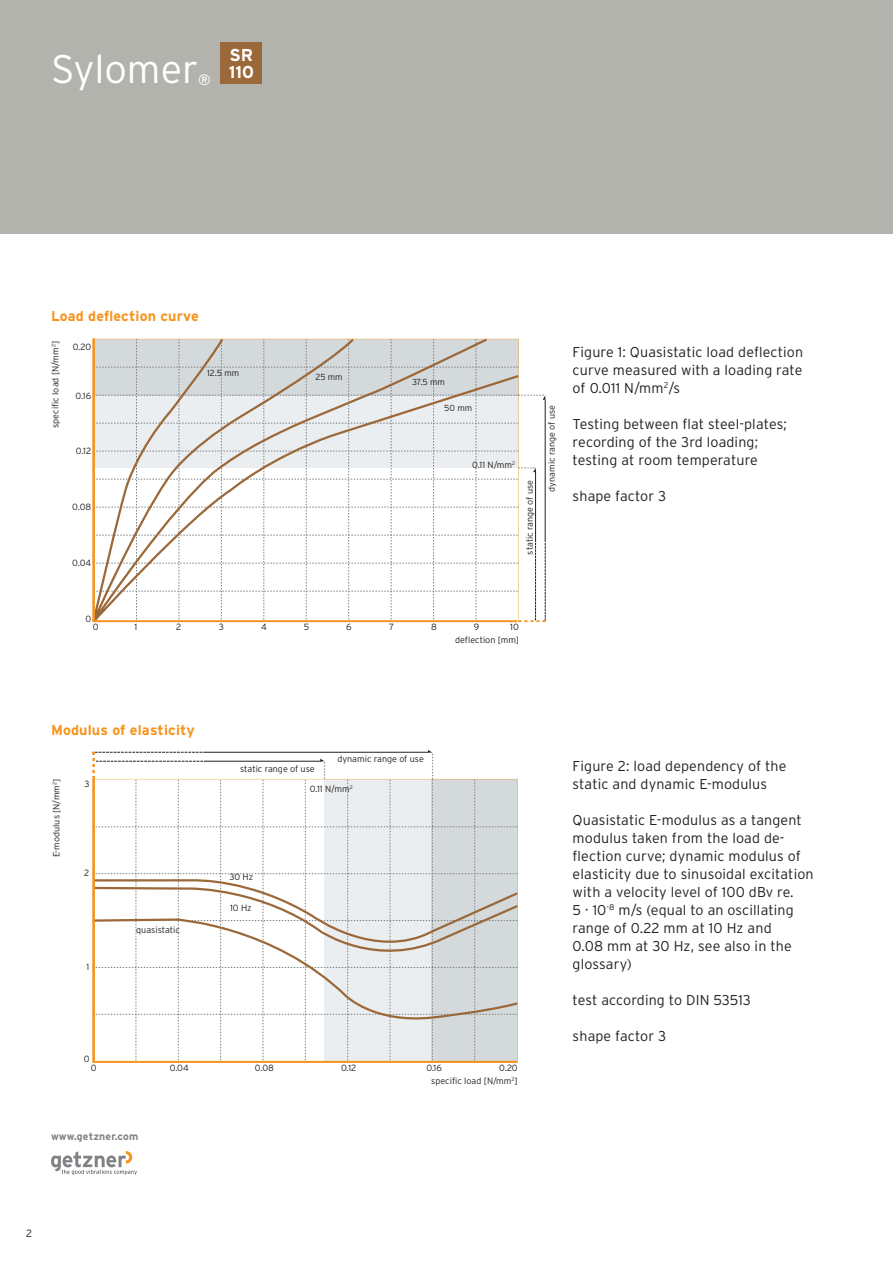
<style>
.page{position:relative;width:893px;height:1263px;background:#fff}
.page>*{position:absolute;margin:0;border:0;box-sizing:border-box;transform-origin:0 0}
.t1{font:300 39.75px "Interstate";color:#fff}
.t2{font:700 17.25px "Interstate";color:#fff}
.t3{font:15px "Interstate";color:#fff}
.t4{font:300 14.25px/18px "Interstate";letter-spacing:.01em;color:#231f20}
.t5{font:700 14.25px "Interstate";letter-spacing:.01em;color:#f7931d}
.t6{font:700 10.5px "Interstate";letter-spacing:.015em;color:#808285}
.t7{font:300 10.5px "Interstate";color:#231f20}
.t8{font:300 9px/13px "Interstate";color:#231f20;text-align:right}
.t9{font:300 8.7px "Interstate";color:#231f20}
</style>
<div class="page">
<div style="left:0;top:0;width:893px;height:234px;background:#b2b3ac"></div>
<svg style="left:51px;top:1151px;width:86px;height:24px"></svg>
<div style="left:221px;top:42px;width:41px;height:41px;background:#9b683a"></div>
<svg style="left:93px;top:339px;width:453px;height:283px"></svg>
<svg style="left:92px;top:750px;width:426px;height:312px"></svg>
<p class="t1" style="left:51px;top:47px;width:149px">Sylomer</p>
<p class="t3" style="left:198px;top:71px;width:14px">®</p>
<p class="t2" style="left:229px;top:45px;width:25px">SR</p>
<p class="t2" style="left:229px;top:63px;width:27px">110</p>
<p class="t5" style="left:51px;top:308px;width:149px">Load deflection curve</p>
<p class="t8" style="left:49px;top:428px;width:88px;rotate:-90deg">specific load [N/mm<sup>2</sup>]</p>
<p class="t8" style="left:73px;top:341px;width:20px">0.20</p>
<p class="t8" style="left:76px;top:389px;width:17px">0.16</p>
<p class="t8" style="left:76px;top:444px;width:17px">0.12</p>
<p class="t9" style="left:207px;top:368px;width:34px">12.5 mm</p>
<p class="t8" style="left:72px;top:500px;width:20px">0.08</p>
<p class="t8" style="left:72px;top:556px;width:20px">0.04</p>
<p class="t9" style="left:316px;top:372px;width:29px">25 mm</p>
<p class="t9" style="left:412px;top:377px;width:34px">37.5 mm</p>
<p class="t9" style="left:444px;top:403px;width:30px">50 mm</p>
<p class="t8" style="left:472px;top:458px;width:44px">0.11 N/mm<sup>2</sup></p>
<p class="t8" style="left:523px;top:555px;width:76px;rotate:-90deg">static range of use</p>
<p class="t8" style="left:545px;top:492px;width:88px;rotate:-90deg">dynamic range of use</p>
<p class="t4" style="left:573px;top:343px;width:232px;text-align:justify">Figure 1: Quasistatic load deflection curve measured with a loading rate of 0.011 N/mm<sup>2</sup>/s</p>
<p class="t4" style="left:573px;top:415px;width:216px">Testing between flat steel-plates; recording of the 3rd loading;</p>
<p class="t4" style="left:573px;top:451px;width:187px">testing at room temperature</p>
<p class="t4" style="left:573px;top:487px;width:95px">shape factor 3</p>
<p class="t8" style="left:85px;top:612px;width:7px">0</p>
<p class="t8" style="left:93px;top:621px;width:7px">0</p>
<p class="t8" style="left:135px;top:621px;width:4px">1</p>
<p class="t8" style="left:455px;top:621px;width:65px">10<br>deflection [mm]</p>
<p class="t8" style="left:176px;top:621px;width:7px">2</p>
<p class="t8" style="left:219px;top:621px;width:7px">3</p>
<p class="t8" style="left:261px;top:621px;width:7px">4</p>
<p class="t8" style="left:304px;top:621px;width:7px">5</p>
<p class="t8" style="left:346px;top:621px;width:7px">6</p>
<p class="t8" style="left:389px;top:621px;width:7px">7</p>
<p class="t8" style="left:431px;top:621px;width:7px">8</p>
<p class="t8" style="left:474px;top:621px;width:7px">9</p>
<p class="t5" style="left:51px;top:722px;width:145px">Modulus of elasticity</p>
<p class="t8" style="left:50px;top:857px;width:80px;rotate:-90deg">E-modulus [N/mm<sup>2</sup>]</p>
<p class="t8" style="left:84px;top:777px;width:7px">3</p>
<p class="t8" style="left:84px;top:866px;width:7px">2</p>
<p class="t8" style="left:87px;top:960px;width:4px">1</p>
<p class="t8" style="left:84px;top:1052px;width:7px">0</p>
<p class="t8" style="left:136px;top:923px;width:45px">quasistatic</p>
<p class="t8" style="left:337px;top:752px;width:88px">dynamic range of use</p>
<p class="t8" style="left:240px;top:762px;width:76px">static range of use</p>
<p class="t8" style="left:310px;top:782px;width:44px">0.11 N/mm<sup>2</sup></p>
<p class="t8" style="left:229px;top:871px;width:25px">30 Hz</p>
<p class="t8" style="left:230px;top:901px;width:23px">10 Hz</p>
<p class="t8" style="left:91px;top:1061px;width:7px">0</p>
<p class="t8" style="left:431px;top:1061px;width:88px">0.20<br>specific load [N/mm<sup>2</sup>]</p>
<p class="t8" style="left:170px;top:1061px;width:20px">0.04</p>
<p class="t8" style="left:255px;top:1061px;width:20px">0.08</p>
<p class="t8" style="left:341px;top:1061px;width:17px">0.12</p>
<p class="t8" style="left:426px;top:1061px;width:17px">0.16</p>
<p class="t6" style="left:51px;top:1130px;width:89px">www.getzner.com</p>
<p class="t4" style="left:573px;top:757px;width:215px">Figure 2: load dependency of the</p>
<p class="t4" style="left:573px;top:775px;width:196px">static and dynamic E-modulus</p>
<p class="t4" style="left:573px;top:811px;width:231px">Quasistatic E-modulus as a tangent modulus taken from the load de-</p>
<p class="t4" style="left:573px;top:847px;width:243px">flection curve; dynamic modulus of elasticity due to sinusoidal excitation with a velocity level of 100 dBv re.</p>
<p class="t4" style="left:573px;top:901px;width:223px">5 · 10<sup>-8</sup> m/s (equal to an oscillating range of 0.22 mm at 10 Hz and</p>
<p class="t4" style="left:573px;top:937px;width:221px">0.08 mm at 30 Hz, see also in the glossary)</p>
<p class="t4" style="left:573px;top:991px;width:180px">test according to DIN 53513</p>
<p class="t4" style="left:573px;top:1027px;width:95px">shape factor 3</p>
<p class="t7" style="left:26px;top:1228px;width:7px">2</p>
</div>
